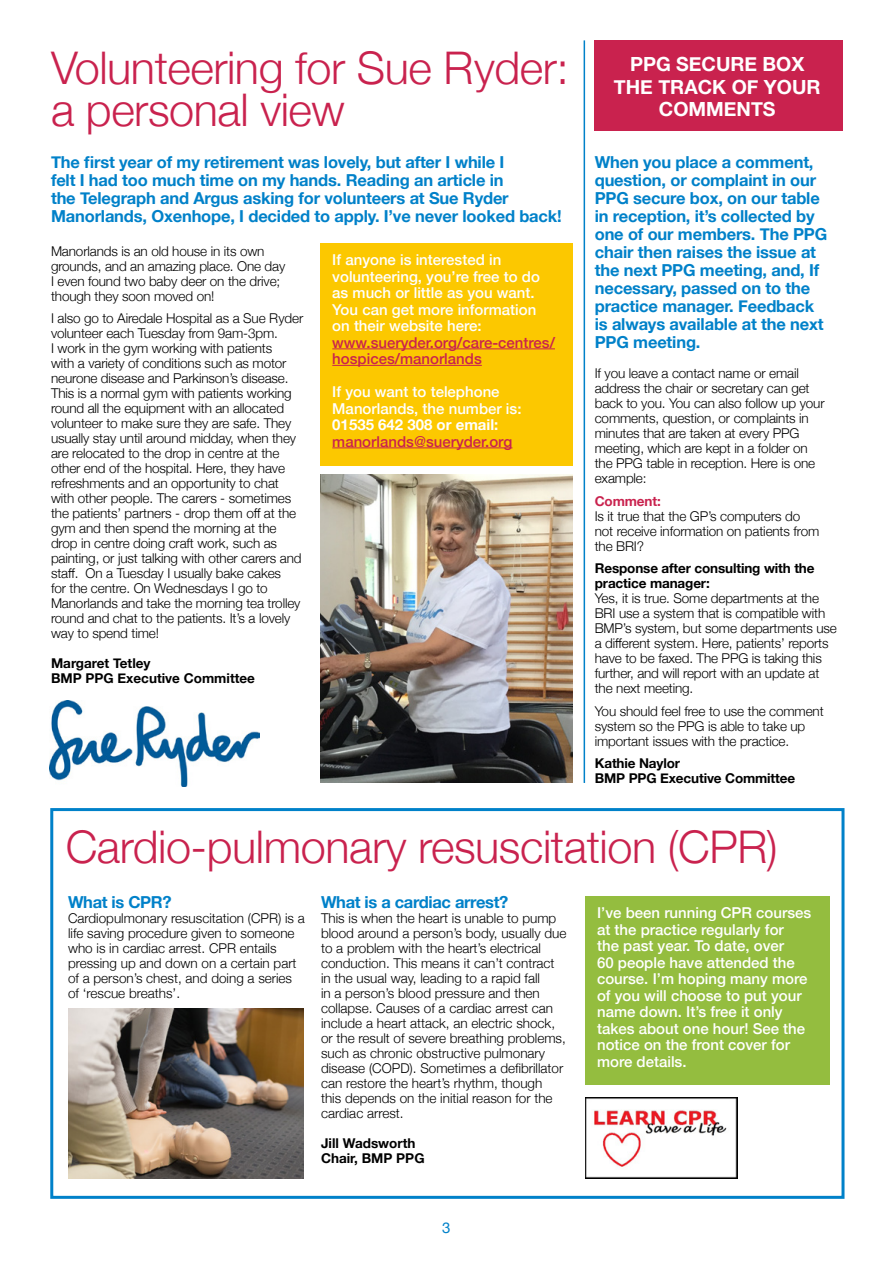
<style>
.page{position:relative;width:893px;height:1263px;background:#fff}
.page>*{position:absolute;margin:0;border:0;box-sizing:border-box;transform-origin:0 0}
.t1{font:300 45px/42px "Helvetica Neue";letter-spacing:-.01em;color:#c9224e}
.t2{font:700 19.5px/22.5px "Helvetica Neue";color:#fff;text-align:center}
.t3{font:700 16.5px/18px "Helvetica Neue";letter-spacing:-.01em;color:#0081c9}
.t4{font:500 15px/16.5px "Helvetica Neue";color:#fff}
.t5{font:500 15px/16.5px "Helvetica Neue";color:#c9224e}
.t6{font:700 15px "Helvetica Neue";color:#fff}
.t7{font:15px "Helvetica Neue";color:#0081c9}
.t8{font:300 13.5px/15px "Helvetica Neue";letter-spacing:-.01em;color:#000}
.t9{font:700 13.5px/15px "Helvetica Neue";letter-spacing:-.01em;color:#000}
.t10{font:700 13.5px "Helvetica Neue";letter-spacing:-.01em;color:#c9224e}
</style>
<div class="page">
<div style="left:320px;top:243px;width:253px;height:223px;background:#fcc800"></div>
<img style="left:320px;top:475px;width:253px;height:307px">
<hr style="left:332px;top:348px;width:223px;height:1px;background:#c9224e">
<hr style="left:332px;top:365px;width:150px;height:1px;background:#c9224e">
<hr style="left:332px;top:447px;width:180px;height:1px;background:#c9224e">
<hr style="left:584px;top:40px;width:1px;height:743px;background:#0081c9">
<div style="left:594px;top:40px;width:249px;height:91px;background:#c9224e"></div>
<img style="left:49px;top:700px;width:210px;height:86px">
<div style="left:50px;top:808px;width:794px;height:391px;border:3px solid #0081c9"></div>
<img style="left:68px;top:1008px;width:235px;height:170px">
<div style="left:585px;top:896px;width:244px;height:189px;background:#94bd3f"></div>
<img style="left:585px;top:1097px;width:152px;height:81px">
<h1 class="t1" style="left:51px;top:44px;width:519px">Volunteering for Sue Ryder: a personal view</h1>
<p class="t3" style="left:51px;top:154px;width:512px">The first year of my retirement was lovely, but after I while I<br>felt I had too much time on my hands. Reading an article in<br>the Telegraph and Argus asking for volunteers at Sue Ryder Manorlands, Oxenhope, I decided to apply. I’ve never looked back!</p>
<p class="t8" style="left:51px;top:242px;width:236px">Manorlands is an old house in its own grounds, and an amazing place. One day I even found two baby deer on the drive; though they soon moved on!</p>
<p class="t8" style="left:51px;top:310px;width:254px">I also go to Airedale Hospital as a Sue Ryder volunteer each Tuesday from 9am-3pm.<br>I work in the gym working with patients<br>with a variety of conditions such as motor neurone disease and Parkinson’s disease.<br>This is a normal gym with patients working round all the equipment with an allocated volunteer to make sure they are safe. They usually stay until around midday, when they are relocated to the drop in centre at the other end of the hospital. Here, they have refreshments and an opportunity to chat with other people. The carers - sometimes the patients’ partners - drop them off at the gym and then spend the morning at the drop in centre doing craft work, such as painting, or just talking with other carers and staff. On a Tuesday I usually bake cakes<br>for the centre. On Wednesdays I go to Manorlands and take the morning tea trolley round and chat to the patients. It’s a lovely way to spend time!</p>
<p class="t9" style="left:51px;top:656px;width:205px">Margaret Tetley<br>BMP PPG Executive Committee</p>
<p class="t4" style="left:332px;top:250px;width:209px">If anyone is interested in volunteering, you’re free to do as much or little as you want.<br>You can get more information on their website here:</p>
<p class="t5" style="left:332px;top:333px;width:224px">www.sueryder.org/care-centres/ hospices/manorlands</p>
<p class="t4" style="left:332px;top:382px;width:191px">If you want to telephone<br>Manorlands, the number is:</p>
<p class="t6" style="left:332px;top:413px;width:168px">01535 642 308 or email:</p>
<p class="t5" style="left:332px;top:432px;width:182px">manorlands@sueryder.org</p>
<h2 class="t2" style="left:614px;top:54px;width:208px">PPG SECURE BOX<br>THE TRACK OF YOUR<br>COMMENTS</h2>
<p class="t3" style="left:595px;top:154px;width:234px">When you place a comment, question, or complaint in our<br>PPG secure box, on our table in reception, it’s collected by one of our members. The PPG chair then raises the issue at the next PPG meeting, and, If necessary, passed on to the practice manager. Feedback is always available at the next<br>PPG meeting.</p>
<p class="t8" style="left:595px;top:365px;width:231px">If you leave a contact name or email address the chair or secretary can get back to you. You can also follow up your comments, question, or complaints in minutes that are taken at every PPG meeting, which are kept in a folder on the PPG table in reception. Here is one example:</p>
<p class="t10" style="left:595px;top:490px;width:68px">Comment:</p>
<p class="t8" style="left:595px;top:507px;width:226px">Is it true that the GP’s computers do not receive information on patients from the BRI?</p>
<p class="t9" style="left:595px;top:561px;width:221px">Response after consulting with the practice manager:</p>
<p class="t8" style="left:595px;top:590px;width:244px">Yes, it is true. Some departments at the BRI use a system that is compatible with BMP’s system, but some departments use a different system. Here, patients’ reports have to be faxed. The PPG is taking this further, and will report with an update at the next meeting.</p>
<p class="t8" style="left:595px;top:702px;width:230px">You should feel free to use the comment system so the PPG is able to take up important issues with the practice.</p>
<p class="t9" style="left:595px;top:756px;width:202px">Kathie Naylor<br>BMP PPG Executive Committee</p>
<h1 class="t1" style="left:66px;top:822px;width:713px">Cardio-pulmonary resuscitation (CPR)</h1>
<p class="t3" style="left:68px;top:893px;width:105px">What is CPR?</p>
<p class="t8" style="left:68px;top:909px;width:238px">Cardiopulmonary resuscitation (CPR) is a life saving procedure given to someone who is in cardiac arrest. CPR entails pressing up and down on a certain part of a person’s chest, and doing a series of ‘rescue breaths’.</p>
<p class="t3" style="left:321px;top:893px;width:189px">What is a cardiac arrest?</p>
<p class="t8" style="left:321px;top:909px;width:247px">This is when the heart is unable to pump blood around a person’s body, usually due to a problem with the heart’s electrical conduction. This means it can’t contract in the usual way, leading to a rapid fall<br>in a person’s blood pressure and then collapse. Causes of a cardiac arrest can include a heart attack, an electric shock, or the result of severe breathing problems, such as chronic obstructive pulmonary disease (COPD). Sometimes a defibrillator can restore the heart’s rhythm, though<br>this depends on the initial reason for the cardiac arrest.</p>
<p class="t9" style="left:321px;top:1136px;width:105px">Jill Wadsworth<br>Chair, BMP PPG</p>
<p class="t7" style="left:442px;top:1216px;width:10px">3</p>
<p class="t4" style="left:597px;top:903px;width:216px">I’ve been running CPR courses at the practice regularly for<br>the past year. To date, over<br>60 people have attended the course. I’m hoping many more of you will choose to put your name down. It’s free it only takes about one hour! See the notice on the front cover for more details.</p>
</div>
